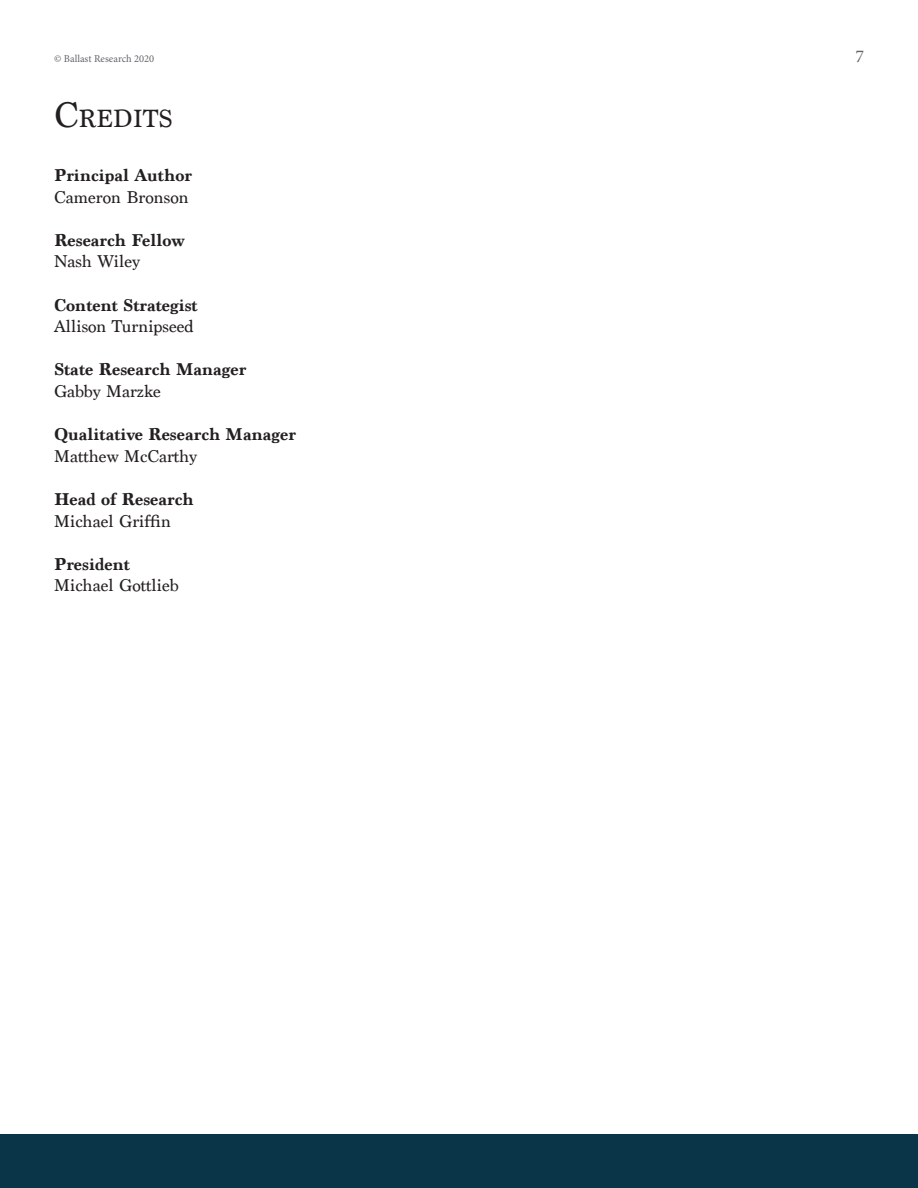
<style>
.page{position:relative;width:918px;height:1188px;background:#fff}
.page>*{position:absolute;margin:0;border:0;box-sizing:border-box;transform-origin:0 0}
.t1{font:26.25px "Marion";color:#231f20}
.t2{font:700 18px "Marion";color:#231f20}
.t3{font:18px "Marion";color:#231f20}
.t4{font:18px "Minion Pro";color:#636366}
.t5{font:10.5px "Minion Pro";color:#63656a}
.s1{font-size:37.5px}
</style>
<div class="page">
<div style="left:0;top:1134px;width:918px;height:54px;background:#0a3447"></div>
<p class="t5" style="left:54px;top:51px;width:102px">© Ballast Research 2020</p>
<p class="t4" style="left:855px;top:44px;width:10px">7</p>
<h1 class="t1" style="left:54px;top:103px;width:120px"><span class="s1">C</span>REDITS</h1>
<p class="t2" style="left:54px;top:165px;width:140px">Principal Author</p>
<p class="t3" style="left:54px;top:186px;width:136px">Cameron Bronson</p>
<p class="t2" style="left:54px;top:229px;width:132px">Research Fellow</p>
<p class="t3" style="left:54px;top:251px;width:88px">Nash Wiley</p>
<p class="t2" style="left:54px;top:294px;width:145px">Content Strategist</p>
<p class="t3" style="left:54px;top:316px;width:141px">Allison Turnipseed</p>
<p class="t2" style="left:54px;top:359px;width:194px">State Research Manager</p>
<p class="t3" style="left:54px;top:381px;width:108px">Gabby Marzke</p>
<p class="t2" style="left:54px;top:424px;width:244px">Qualitative Research Manager</p>
<p class="t3" style="left:54px;top:445px;width:144px">Matthew McCarthy</p>
<p class="t2" style="left:54px;top:489px;width:141px">Head of Research</p>
<p class="t3" style="left:54px;top:510px;width:119px">Michael Griffin</p>
<p class="t2" style="left:54px;top:553px;width:77px">President</p>
<p class="t3" style="left:54px;top:575px;width:126px">Michael Gottlieb</p>
</div>
